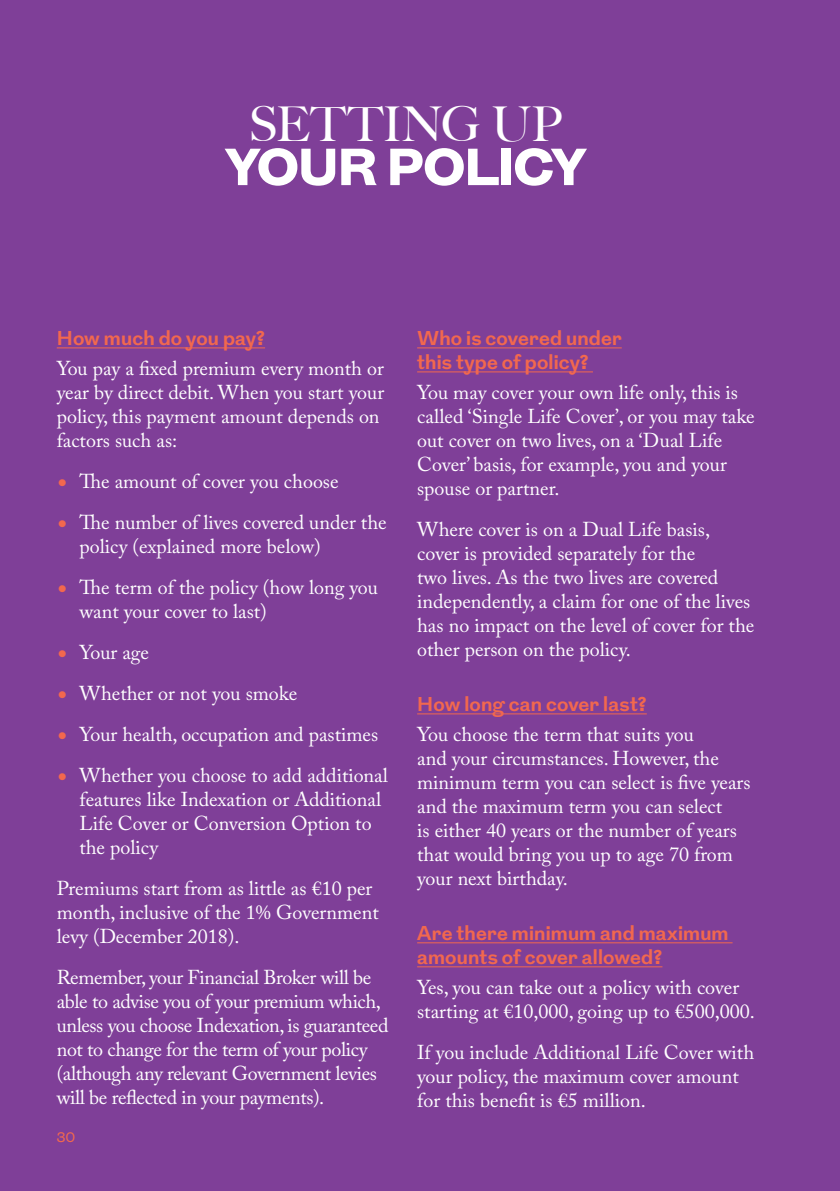
<style>
.page{position:relative;width:840px;height:1191px;background:#fff}
.page>*{position:absolute;margin:0;border:0;box-sizing:border-box;transform-origin:0 0}
.t1{font:900 52px "Grot";letter-spacing:-.005em;color:#fff}
.t2{font:500 48px "Big Caslon";letter-spacing:-.005em;color:#fff}
.t3{font:20px/24px "Adobe Caslon Pro";color:#fff}
.t4{font:20px/24px "Adobe Caslon Pro";letter-spacing:-.02em;color:#fff}
.t5{font:700 20px/24px "Grot";letter-spacing:.01em;color:#f2684e}
.t6{font:14px "Grot";color:#f2684e}
.s1{font-family:"Big Caslon";font-weight:500;color:#f2684e}
</style>
<div class="page">
<div style="left:0;top:0;width:839px;height:1191px;background:#7f3f98"></div>
<hr style="left:57px;top:347px;width:208px;height:1px;background:#f2684e">
<hr style="left:417px;top:347px;width:204px;height:1px;background:#f2684e">
<hr style="left:417px;top:371px;width:175px;height:1px;background:#f2684e">
<hr style="left:417px;top:713px;width:229px;height:1px;background:#f2684e">
<hr style="left:417px;top:942px;width:315px;height:1px;background:#f2684e">
<hr style="left:417px;top:966px;width:245px;height:1px;background:#f2684e">
<h2 class="t2" style="left:249px;top:85px;width:315px">SETTING UP</h2>
<h1 class="t1" style="left:226px;top:130px;width:361px">YOUR POLICY</h1>
<p class="t5" style="left:57px;top:327px;width:210px">How much do you pay?</p>
<p class="t3" style="left:57px;top:356px;width:329px">You pay a fixed premium every month or year by direct debit. When you start your policy, this payment amount depends on factors such as:</p>
<p class="t3" style="left:57px;top:469px;width:283px"><span class="s1">•</span> The amount of cover you choose</p>
<p class="t3" style="left:79px;top:510px;width:308px;text-indent:-23px"><span class="s1">•</span> The number of lives covered under the policy (explained more below)</p>
<p class="t3" style="left:79px;top:575px;width:300px;text-indent:-23px"><span class="s1">•</span> The term of the policy (how long you want your cover to last)</p>
<p class="t3" style="left:57px;top:640px;width:94px"><span class="s1">•</span> Your age</p>
<p class="t3" style="left:57px;top:681px;width:242px"><span class="s1">•</span> Whether or not you smoke</p>
<p class="t3" style="left:57px;top:722px;width:323px"><span class="s1">•</span> Your health, occupation and pastimes</p>
<p class="t3" style="left:79px;top:763px;width:310px;text-indent:-23px"><span class="s1">•</span> Whether you choose to add additional features like Indexation or Additional<br>Life Cover or Conversion Option to the policy</p>
<p class="t3" style="left:57px;top:876px;width:322px">Premiums start from as little as €10 per month, inclusive of the 1% Government levy (December 2018).</p>
<p class="t4" style="left:57px;top:965px;width:333px">Remember, your Financial Broker will be able to advise you of your premium which, unless you choose Indexation, is guaranteed not to change for the term of your policy (although any relevant Government levies will be reflected in your payments).</p>
<p class="t6" style="left:57px;top:1128px;width:20px">30</p>
<p class="t5" style="left:417px;top:327px;width:206px">Who is covered under this type of policy?</p>
<p class="t3" style="left:417px;top:380px;width:339px">You may cover your own life only, this is called ‘Single Life Cover’, or you may take out cover on two lives, on a ‘Dual Life Cover’ basis, for example, you and your spouse or partner.</p>
<p class="t3" style="left:417px;top:517px;width:338px">Where cover is on a Dual Life basis, cover is provided separately for the<br>two lives. As the two lives are covered independently, a claim for one of the lives has no impact on the level of cover for the other person on the policy.</p>
<p class="t5" style="left:417px;top:692px;width:231px">How long can cover last?</p>
<p class="t3" style="left:417px;top:722px;width:335px">You choose the term that suits you<br>and your circumstances. However, the minimum term you can select is five years and the maximum term you can select<br>is either 40 years or the number of years that would bring you up to age 70 from your next birthday.</p>
<p class="t5" style="left:417px;top:921px;width:313px">Are there minimum and maximum amounts of cover allowed?</p>
<p class="t3" style="left:417px;top:975px;width:339px">Yes, you can take out a policy with cover starting at €10,000, going up to €500,000.</p>
<p class="t3" style="left:417px;top:1040px;width:338px">If you include Additional Life Cover with your policy, the maximum cover amount for this benefit is €5 million.</p>
</div>
